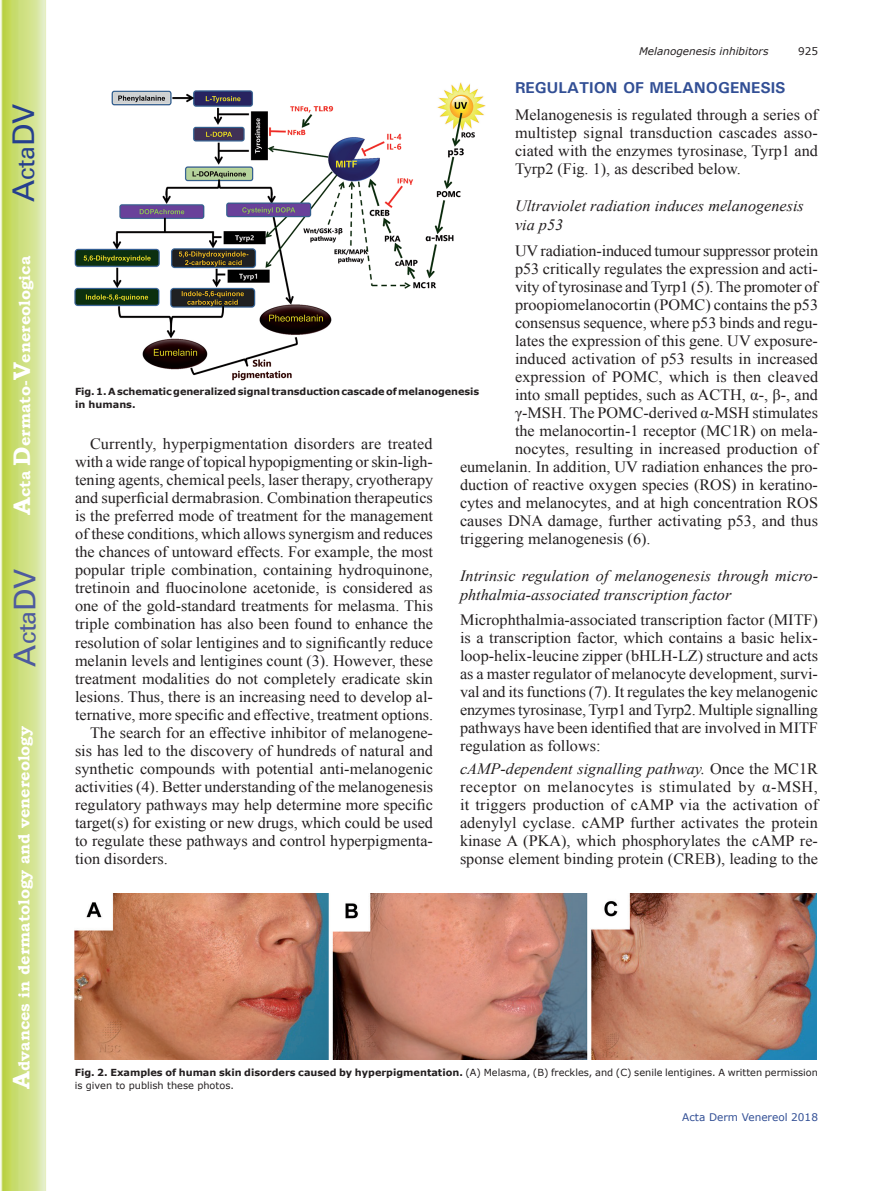
<style>
.page{position:relative;width:893px;height:1191px;background:#fff}
.page>*{position:absolute;margin:0;border:0;box-sizing:border-box;transform-origin:0 0}
.t1{font:30px "Univers";color:#4d5a9e}
.t2{font:30px "Univers";color:#253f8e}
.t3{font:15.75px/18px "Times New Roman";color:#231f20;text-align:justify}
.t4{font:italic 15.75px/18.9px "Times New Roman";color:#231f20}
.t5{font:700 15.75px "Bookman Old Style";color:#fff}
.t6{font:700 15.75px "Univers";color:#324f95}
.t7{font:italic 10.5px "Verdana";color:#231f20}
.t8{font:10.5px "Verdana";color:#324f95}
.t9{font:10.5px "Verdana";color:#231f20}
.t10{font:9.75px/13.5px "Verdana";color:#231f20}
.t11{font:700 9.75px/13.5px "Verdana";letter-spacing:-.01em;color:#231f20}
.s1{font-size:24px}
.s2{font-style:italic}
.s3{font-weight:700}
</style>
<div class="page">
<svg style="left:1px;top:0;width:45px;height:1191px;background:#cfe084"></svg>
<img style="left:75px;top:83px;width:410px;height:297px">
<img style="left:75px;top:893px;width:742px;height:166px">
<h1 class="t2" style="left:6px;top:202px;width:100px;rotate:-90deg">A<span class="s1">cta</span>DV</h1>
<p class="t5" style="left:15px;top:515px;width:260px;rotate:-90deg"><span class="s1">A</span>cta <span class="s1">D</span>ermato-<span class="s1">V</span>enereologica</p>
<h1 class="t1" style="left:7px;top:666px;width:100px;rotate:-90deg">A<span class="s1">cta</span>DV</h1>
<p class="t5" style="left:15px;top:1088px;width:364px;rotate:-90deg"><span class="s1">A</span>dvances in dermatology and venereology</p>
<p class="t7" style="left:639px;top:44px;width:131px">Melanogenesis inhibitors</p>
<p class="t9" style="left:798px;top:44px;width:22px">925</p>
<p class="t6" style="left:515px;top:78px;width:272px">REGULATION OF MELANOGENESIS</p>
<p class="t3" style="left:515px;top:106px;width:305px">Melanogenesis is regulated through a series of multistep signal transduction cascades asso&shy;ciated with the enzymes tyrosinase, Tyrp1 and Tyrp2 (Fig. 1), as described below.</p>
<p class="t4" style="left:515px;top:196px;width:290px">Ultraviolet radiation induces melanogenesis via p53</p>
<p class="t3" style="left:515px;top:241px;width:305px">UV radiation-induced tumour suppressor protein</p>
<p class="t3" style="left:515px;top:259px;width:304px">p53 critically regulates the expression and acti-</p>
<p class="t3" style="left:515px;top:277px;width:304px">vity of tyrosinase and Tyrp1 (5). The promoter of</p>
<p class="t3" style="left:515px;top:295px;width:305px">proopiomelanocortin (POMC) contains the p53</p>
<p class="t3" style="left:515px;top:313px;width:304px">consensus sequence, where p53 binds and regu-</p>
<p class="t3" style="left:515px;top:331px;width:305px">lates the expression of this gene. UV exposure-</p>
<p class="t3" style="left:515px;top:349px;width:305px">induced activation of p53 results in increased</p>
<p class="t3" style="left:515px;top:367px;width:305px">expression of POMC, which is then cleaved</p>
<p class="t3" style="left:515px;top:385px;width:304px">into small peptides, such as ACTH, α-, β-, and</p>
<p class="t3" style="left:515px;top:403px;width:305px">γ-MSH. The POMC-derived α-MSH stimulates</p>
<p class="t3" style="left:515px;top:421px;width:304px">the melanocortin-1 receptor (MC1R) on mela-</p>
<p class="t3" style="left:515px;top:439px;width:304px">nocytes, resulting in increased production of</p>
<p class="t3" style="left:460px;top:457px;width:359px">eumelanin. In addition, UV radiation enhances the pro-</p>
<p class="t3" style="left:460px;top:475px;width:359px">duction of reactive oxygen species (ROS) in keratino-</p>
<p class="t3" style="left:460px;top:493px;width:359px">cytes and melanocytes, and at high concentration ROS</p>
<p class="t3" style="left:460px;top:511px;width:359px">causes DNA damage, further activating p53, and thus</p>
<p class="t3" style="left:460px;top:529px;width:192px">triggering melanogenesis (6).</p>
<p class="t4" style="left:460px;top:565px;width:360px">Intrinsic regulation of melanogenesis through micro&shy;phthalmia-associated transcription factor</p>
<p class="t3" style="left:460px;top:610px;width:360px">Microphthalmia-associated transcription factor (MITF) is a transcription factor, which contains a basic helix&shy;loop-helix-leucine zipper (bHLH-LZ) structure and acts as a master regulator of melanocyte development, survi&shy;val and its functions (7). It regulates the key melanogenic enzymes tyrosinase, Tyrp1 and Tyrp2. Multiple signalling pathways have been identified that are involved in MITF regulation as follows:</p>
<p class="t3" style="left:460px;top:759px;width:360px"><span class="s2">cAMP-dependent signalling pathway.</span> Once the MC1R receptor on melanocytes is stimulated by α-MSH, it triggers production of cAMP via the activation of adenylyl cyclase. cAMP further activates the protein kinase A (PKA), which phosphorylates the cAMP re&shy;sponse element binding protein (CREB), leading to the</p>
<p class="t11" style="left:75px;top:384px;width:406px">Fig. 1. A schematic generalized signal transduction cascade of melanogenesis in humans.</p>
<p class="t3" style="left:90px;top:435px;width:344px">Currently, hyperpigmentation disorders are treated</p>
<p class="t3" style="left:75px;top:453px;width:359px">with a wide range of topical hypopigmenting or skin-ligh-</p>
<p class="t3" style="left:75px;top:471px;width:360px">tening agents, chemical peels, laser therapy, cryotherapy</p>
<p class="t3" style="left:75px;top:489px;width:359px">and superficial dermabrasion. Combination therapeutics</p>
<p class="t3" style="left:75px;top:507px;width:359px">is the preferred mode of treatment for the management</p>
<p class="t3" style="left:75px;top:525px;width:359px">of these conditions, which allows synergism and reduces</p>
<p class="t3" style="left:75px;top:543px;width:359px">the chances of untoward effects. For example, the most</p>
<p class="t3" style="left:75px;top:561px;width:359px">popular triple combination, containing hydroquinone,</p>
<p class="t3" style="left:75px;top:579px;width:359px">tretinoin and fluocinolone acetonide, is considered as</p>
<p class="t3" style="left:75px;top:597px;width:360px">one of the gold-standard treatments for melasma. This</p>
<p class="t3" style="left:75px;top:615px;width:360px">triple combination has also been found to enhance the</p>
<p class="t3" style="left:75px;top:633px;width:360px">resolution of solar lentigines and to significantly reduce</p>
<p class="t3" style="left:75px;top:651px;width:359px">melanin levels and lentigines count (3). However, these</p>
<p class="t3" style="left:75px;top:669px;width:360px">treatment modalities do not completely eradicate skin</p>
<p class="t3" style="left:75px;top:687px;width:359px">lesions. Thus, there is an increasing need to develop al-</p>
<p class="t3" style="left:75px;top:705px;width:360px">ternative, more specific and effective, treatment options.</p>
<p class="t3" style="left:90px;top:723px;width:344px">The search for an effective inhibitor of melanogene-</p>
<p class="t3" style="left:75px;top:741px;width:359px">sis has led to the discovery of hundreds of natural and</p>
<p class="t3" style="left:75px;top:759px;width:360px">synthetic compounds with potential anti-melanogenic</p>
<p class="t3" style="left:75px;top:777px;width:360px">activities (4). Better understanding of the melanogenesis</p>
<p class="t3" style="left:75px;top:795px;width:360px">regulatory pathways may help determine more specific</p>
<p class="t3" style="left:75px;top:813px;width:359px">target(s) for existing or new drugs, which could be used</p>
<p class="t3" style="left:75px;top:831px;width:359px">to regulate these pathways and control hyperpigmenta-</p>
<p class="t3" style="left:75px;top:849px;width:94px">tion disorders.</p>
<p class="t10" style="left:75px;top:1065px;width:745px"><span class="s3">Fig. 2. Examples of human skin disorders caused by hyperpigmentation.</span> (A) Melasma, (B) freckles, and (C) senile lentigines. A written permission is given to publish these photos.</p>
<p class="t8" style="left:682px;top:1110px;width:137px">Acta Derm Venereol 2018</p>
</div>
